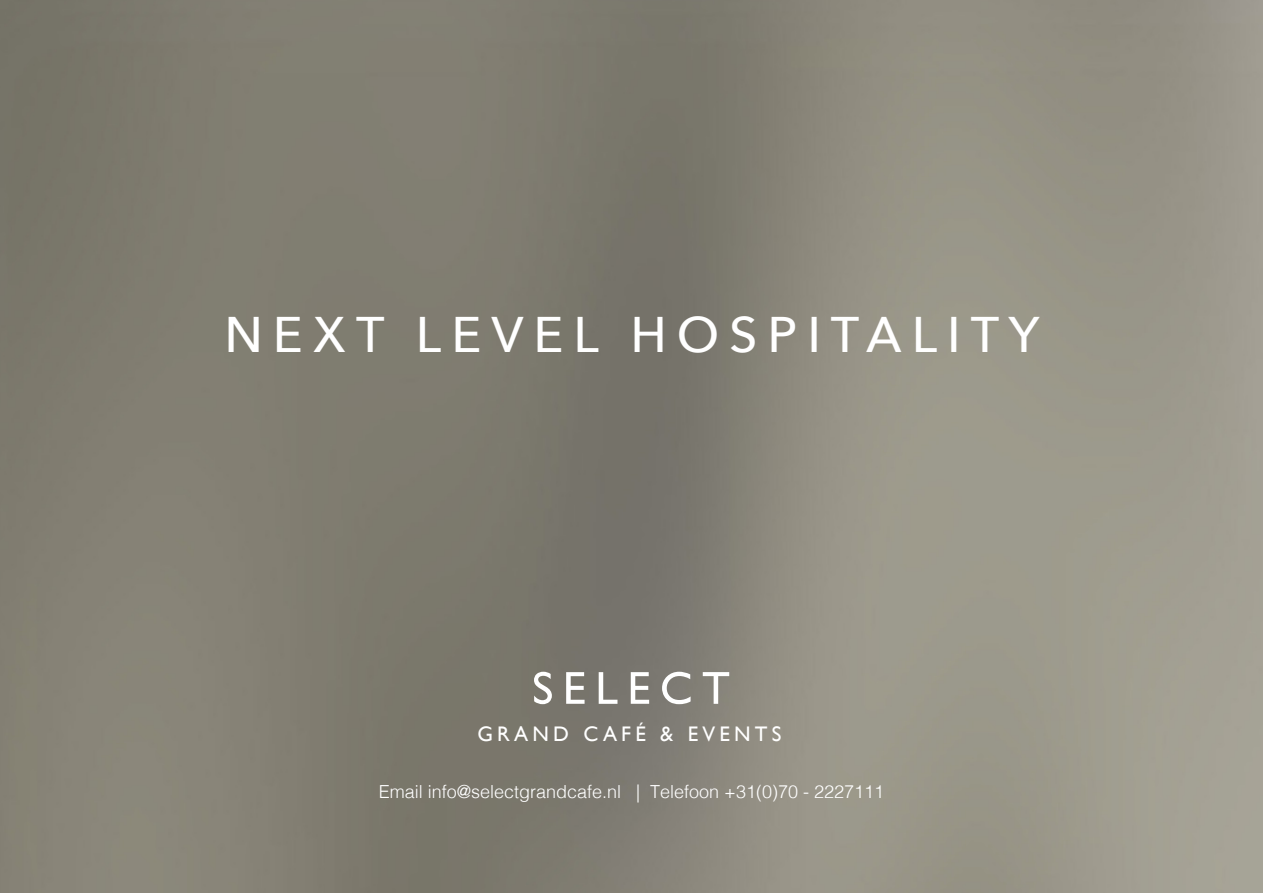
<style>
.page{position:relative;width:1263px;height:893px;background:#fff}
.page>*{position:absolute;margin:0;border:0;box-sizing:border-box;transform-origin:0 0}
.t1{font:500 49.95px "Avenir Next";letter-spacing:.2em;color:#fff}
.t2{font:21.15px "Gill Sans";letter-spacing:.2em;color:#fff}
.t3{font:300 18px "Helvetica";color:#fff}
</style>
<div class="page">
<img style="left:0;top:0;width:1263px;height:893px">
<svg style="left:534px;top:672px;width:18px;height:32px"></svg>
<svg style="left:566px;top:672px;width:18px;height:32px"></svg>
<svg style="left:599px;top:672px;width:18px;height:32px"></svg>
<svg style="left:631px;top:672px;width:18px;height:32px"></svg>
<svg style="left:662px;top:672px;width:29px;height:32px"></svg>
<svg style="left:703px;top:672px;width:26px;height:32px"></svg>
<p class="t1" style="left:224px;top:292px;width:817px">NEXT LEVEL HOSPITALITY</p>
<p class="t2" style="left:477px;top:722px;width:306px">GRAND CAFÉ &amp; EVENTS</p>
<p class="t3" style="left:379px;top:776px;width:507px">Email info@selectgrandcafe.nl | Telefoon +31(0)70 - 2227111</p>
</div>
